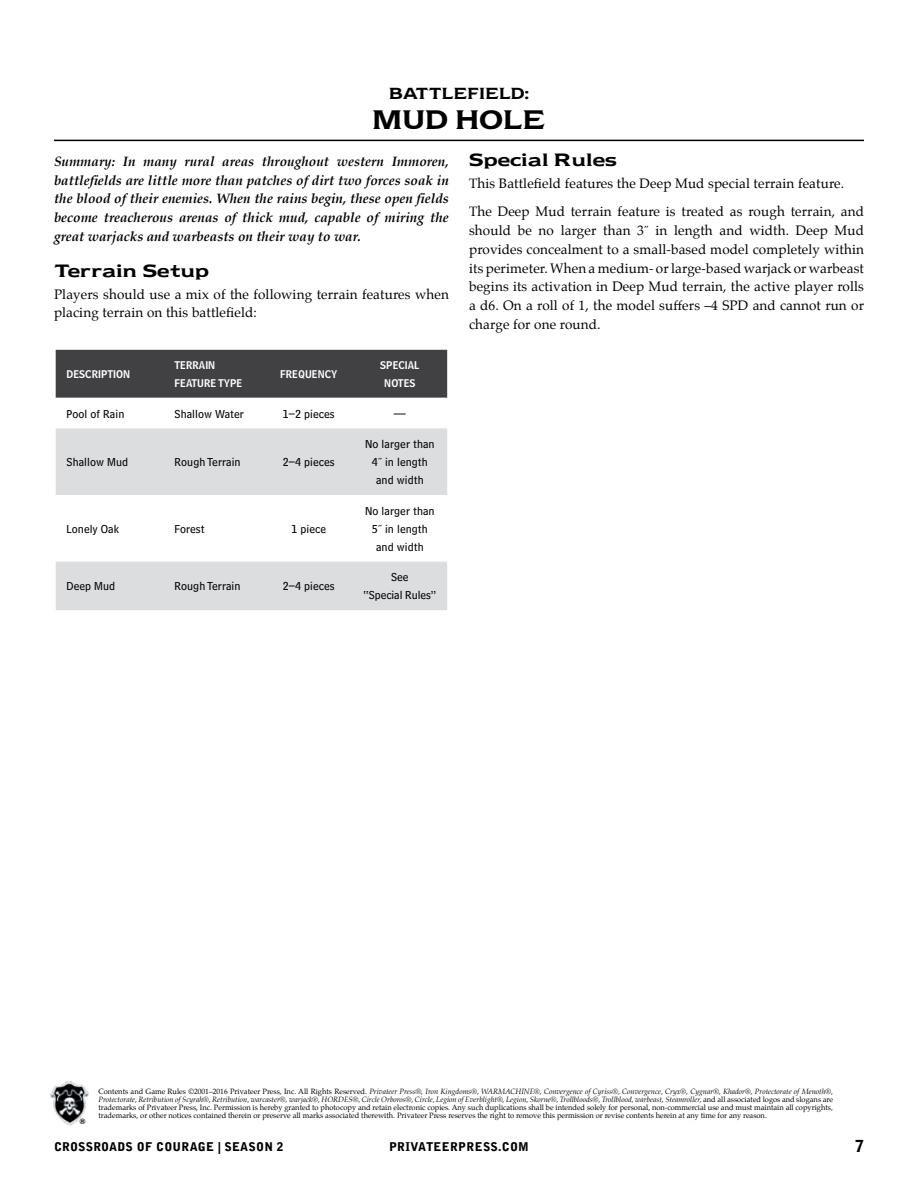
<style>
.page{position:relative;width:918px;height:1188px;background:#fff}
.page>*{position:absolute;margin:0;border:0;box-sizing:border-box;transform-origin:0 0}
.t1{font:22.5px "Newtext Demi";color:#000}
.t2{font:900 16.5px "Bell Gothic Std";color:#000}
.t3{font:15px "Newtext Demi";letter-spacing:.01em;color:#000;scale:1.1 1}
.t4{font:13.5px/18.8px "Palatino";letter-spacing:.01em;color:#000}
.t5{font:italic 700 13.5px/18.8px "Palatino";color:#000;text-align:justify}
.t6{font:13.5px "Newtext Demi";color:#000}
.t7{font:12px/18px "G Bell";color:#000;text-align:center}
.t8{font:900 12px "Bell Gothic Std";letter-spacing:.02em;color:#000}
.t9{font:700 10.5px/18px "G Bell";color:#fff}
.t10{font:7.5px/8.2px "Palatino";color:#000;text-align:justify}
.t11{font:700 7.5px "Helvetica";color:#000}
.s1{font-family:"Times New Roman"}
.s2{font-style:italic}
</style>
<div class="page">
<img style="left:50px;top:1081px;width:39px;height:45px">
<hr style="left:54px;top:140px;width:810px;height:1px;background:#000">
<div style="left:56px;top:350px;width:391px;height:48px;background:#414042"></div>
<svg style="left:56px;top:561px;width:391px;height:1px"></svg>
<div style="left:56px;top:428px;width:391px;height:67px;background:#dcddde"></div>
<div style="left:56px;top:562px;width:391px;height:48px;background:#dcddde"></div>
<h3 class="t6" style="left:389px;top:84px;width:28px">Battlef</h3>
<h3 class="t6" style="left:479px;top:84px;width:20px">ield</h3>
<h3 class="t6" style="left:525px;top:84px;width:6px">:</h3>
<h1 class="t1" style="left:372px;top:104px;width:153px">Mud hole</h1>
<p class="t5" style="left:54px;top:152px;width:396px">Summary: In many rural areas throughout western Immoren, battlefields are little more than patches of dirt two forces soak in the blood of their enemies. When the rains begin, these open fields become treacherous arenas of thick mud, capable of miring the great warjacks and warbeasts on their way to war.</p>
<h3 class="t3" style="left:54px;top:260px;width:142px">Terrain Setup</h3>
<h3 class="t4" style="left:54px;top:285px;width:396px">Players should use a mix of the following terrain features when placing terrain on this battlefield:</h3>
<h3 class="t3" style="left:469px;top:150px;width:136px">Special Rules</h3>
<h3 class="t4" style="left:469px;top:169px;width:396px;line-height:28.2px">This Battlefield features the Deep Mud special terrain feature.<br>The Deep Mud terrain feature is treated as rough terrain, and</h3>
<p class="t4" style="left:469px;top:221px;width:396px;text-align:justify">should be no larger than 3<span class="s1">˝</span> in length and width. Deep Mud provides concealment to a small-based model completely within its perimeter. When a medium- or large-based warjack or warbeast begins its activation in Deep Mud terrain, the active player rolls a d6. On a roll of 1, the model suffers –4 SPD and cannot run or charge for one round.</p>
<h3 class="t9" style="left:66px;top:365px;width:65px">DESCRIPTION</h3>
<h3 class="t9" style="left:174px;top:356px;width:69px">TERRAIN<br>FEATURE TYPE</h3>
<h3 class="t9" style="left:280px;top:365px;width:59px">FREQUENCY</h3>
<h3 class="t9" style="left:380px;top:356px;width:41px;text-align:center">SPECIAL<br>NOTES</h3>
<h3 class="t7" style="left:66px;top:404px;width:60px">Pool of Rain</h3>
<h3 class="t7" style="left:174px;top:404px;width:71px">Shallow Water</h3>
<h3 class="t7" style="left:283px;top:404px;width:53px">1–2 pieces</h3>
<h3 class="t7" style="left:394px;top:404px;width:14px">—</h3>
<h3 class="t7" style="left:66px;top:453px;width:63px">Shallow Mud</h3>
<h3 class="t7" style="left:174px;top:453px;width:68px">Rough Terrain</h3>
<h3 class="t7" style="left:283px;top:453px;width:53px">2–4 pieces</h3>
<h3 class="t7" style="left:365px;top:435px;width:71px">No larger than<br>4<span class="s1">˝</span> in length and width</h3>
<h3 class="t7" style="left:66px;top:520px;width:54px">Lonely Oak</h3>
<h3 class="t7" style="left:174px;top:520px;width:32px">Forest</h3>
<h3 class="t7" style="left:291px;top:520px;width:36px">1 piece</h3>
<h3 class="t7" style="left:365px;top:502px;width:71px">No larger than<br>5<span class="s1">˝</span> in length and width</h3>
<h3 class="t7" style="left:66px;top:577px;width:50px">Deep Mud</h3>
<h3 class="t7" style="left:174px;top:577px;width:68px">Rough Terrain</h3>
<h3 class="t7" style="left:283px;top:577px;width:53px">2–4 pieces</h3>
<h3 class="t7" style="left:363px;top:568px;width:74px">See<br>“Special Rules”</h3>
<p class="t11" style="left:80px;top:1116px;width:7px">®</p>
<p class="t10" style="left:98px;top:1087px;width:736px">Contents and Game Rules ©2001–2016 Privateer Press, Inc. All Rights Reserved. <span class="s2">Privateer Press®, Iron Kingdoms®, WARMACHINE®, Convergence of Cyriss®, Convergence, Cryx®, Cygnar®, Khador®, Protectorate of Menoth®, Protectorate, Retribution of Scyrah®, Retribution, warcaster®, warjack®, HORDES®, Circle Orboros®, Circle, Legion of Everblight®, Legion, Skorne®, Trollbloods®, Trollblood, warbeast, Steamroller,</span> and all associated logos and slogans are trademarks of Privateer Press, Inc. Permission is hereby granted to photocopy and retain electronic copies. Any such duplications shall be intended solely for personal, non-commercial use and must maintain all copyrights, trademarks, or other notices contained therein or preserve all marks associated therewith. Privateer Press reserves the right to remove this permission or revise contents herein at any time for any reason.</p>
<h3 class="t8" style="left:54px;top:1139px;width:231px">CROSSROADS OF COURAGE | SEASON 2</h3>
<h3 class="t8" style="left:389px;top:1139px;width:141px">PRIVATEERPRESS.COM</h3>
<h2 class="t2" style="left:855px;top:1137px;width:11px">7</h2>
</div>
